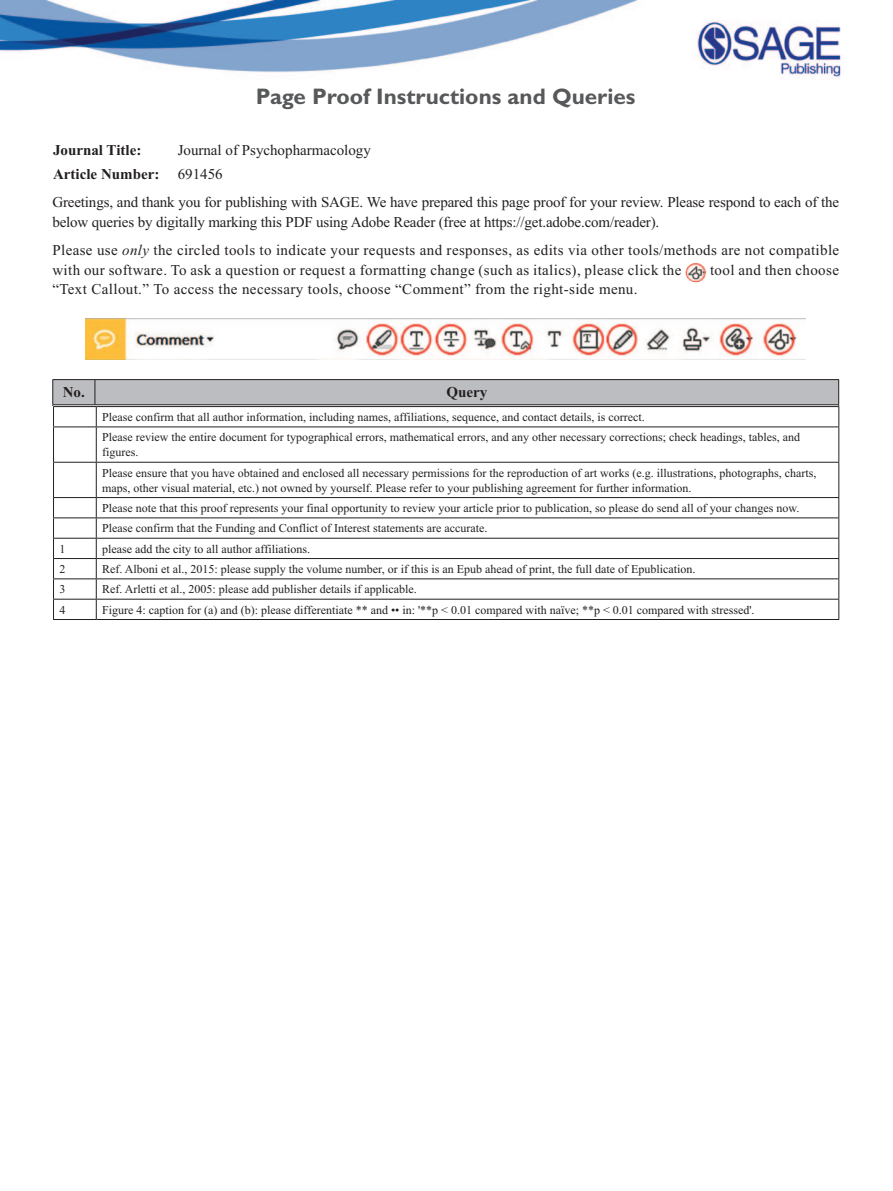
<style>
.page{position:relative;width:893px;height:1191px;background:#fff}
.page>*{position:absolute;margin:0;border:0;box-sizing:border-box;transform-origin:0 0}
.t1{font:700 22.5px "Gill Sans Std";color:#57585a}
.t2{font:15px/19.5px "Times New Roman";letter-spacing:.025em;color:#231f20}
.t3{font:15px/19.5px "Times New Roman";letter-spacing:-.01em;color:#231f20}
.t4{font:15px/24px "Times New Roman";color:#231f20}
.t5{font:700 15px "Times New Roman";color:#231f20}
.t6{font:12px/15px "Times New Roman";color:#231f20}
.s1{font-weight:700}
.s2{font-style:italic}
</style>
<div class="page">
<img style="left:0;top:0;width:841px;height:78px">
<img style="left:685px;top:263px;width:21px;height:19px">
<img style="left:86px;top:318px;width:720px;height:42px">
<svg style="left:52px;top:379px;width:787px;height:47px"></svg>
<hr style="left:53px;top:426px;width:43px;height:1px;background:#231f20">
<hr style="left:53px;top:427px;width:1px;height:35px;background:#231f20">
<hr style="left:96px;top:426px;width:743px;height:1px;background:#231f20">
<hr style="left:96px;top:427px;width:1px;height:35px;background:#231f20">
<hr style="left:838px;top:427px;width:1px;height:35px;background:#231f20">
<hr style="left:53px;top:462px;width:43px;height:1px;background:#231f20">
<hr style="left:53px;top:462px;width:1px;height:35px;background:#231f20">
<hr style="left:96px;top:462px;width:743px;height:1px;background:#231f20">
<hr style="left:96px;top:462px;width:1px;height:35px;background:#231f20">
<hr style="left:838px;top:462px;width:1px;height:35px;background:#231f20">
<hr style="left:53px;top:497px;width:43px;height:1px;background:#231f20">
<hr style="left:96px;top:497px;width:743px;height:1px;background:#231f20">
<hr style="left:53px;top:517px;width:43px;height:1px;background:#231f20">
<hr style="left:96px;top:517px;width:743px;height:1px;background:#231f20">
<hr style="left:53px;top:538px;width:43px;height:1px;background:#231f20">
<hr style="left:96px;top:538px;width:743px;height:1px;background:#231f20">
<hr style="left:53px;top:558px;width:43px;height:1px;background:#231f20">
<hr style="left:96px;top:558px;width:743px;height:1px;background:#231f20">
<hr style="left:53px;top:578px;width:43px;height:1px;background:#231f20">
<hr style="left:96px;top:578px;width:743px;height:1px;background:#231f20">
<hr style="left:53px;top:599px;width:43px;height:1px;background:#231f20">
<svg style="left:53px;top:498px;width:1px;height:121px"></svg>
<hr style="left:96px;top:599px;width:743px;height:1px;background:#231f20">
<svg style="left:96px;top:498px;width:1px;height:121px"></svg>
<svg style="left:838px;top:498px;width:1px;height:121px"></svg>
<hr style="left:53px;top:619px;width:43px;height:1px;background:#231f20">
<hr style="left:96px;top:619px;width:743px;height:1px;background:#231f20">
<h1 class="t1" style="left:256px;top:83px;width:381px">Page Proof Instructions and Queries</h1>
<p class="t4" style="left:53px;top:138px;width:319px;text-indent:125px">Journal of Psychopharmacology<br><span class="s1">Article Number:</span> 691456</p>
<p class="t5" style="left:53px;top:142px;width:90px">Journal Title:</p>
<p class="t3" style="left:52px;top:193px;width:788px">Greetings, and thank you for publishing with SAGE. We have prepared this page proof for your review. Please respond to each of the below queries by digitally marking this PDF using Adobe Reader (free at https://get.adobe.com/reader).</p>
<p class="t2" style="left:52px;top:241px;width:788px">Please use <span class="s2">only</span> the circled tools to indicate your requests and responses, as edits via other tools/methods are not compatible with our software. To ask a question or request a formatting change (such as italics), please click the</p>
<p class="t2" style="left:710px;top:260px;width:130px">tool and then choose</p>
<p class="t2" style="left:52px;top:280px;width:587px">“Text Callout.” To access the necessary tools, choose “Comment” from the right-side menu.</p>
<p class="t5" style="left:63px;top:384px;width:24px">No.</p>
<p class="t5" style="left:446px;top:384px;width:42px">Query</p>
<p class="t6" style="left:102px;top:409px;width:544px">Please confirm that all author information, including names, affiliations, sequence, and contact details, is correct.</p>
<p class="t4" style="left:435px;top:405px;width:67px">No queries</p>
<p class="t6" style="left:102px;top:430px;width:699px">Please review the entire document for typographical errors, mathematical errors, and any other necessary corrections; check headings, tables, and figures.</p>
<p class="t6" style="left:102px;top:465px;width:716px">Please ensure that you have obtained and enclosed all necessary permissions for the reproduction of art works (e.g. illustrations, photographs, charts, maps, other visual material, etc.) not owned by yourself. Please refer to your publishing agreement for further information.</p>
<p class="t6" style="left:102px;top:498px;width:699px;line-height:20.2px">Please note that this proof represents your final opportunity to review your article prior to publication, so please do send all of your changes now.<br>Please confirm that the Funding and Conflict of Interest statements are accurate.</p>
<p class="t6" style="left:60px;top:541px;width:7px">1</p>
<p class="t6" style="left:102px;top:541px;width:209px">please add the city to all author affiliations.</p>
<p class="t6" style="left:60px;top:561px;width:7px">2</p>
<p class="t6" style="left:102px;top:561px;width:595px">Ref. Alboni et al., 2015: please supply the volume number, or if this is an Epub ahead of print, the full date of Epublication.</p>
<p class="t6" style="left:60px;top:581px;width:7px">3</p>
<p class="t6" style="left:102px;top:581px;width:316px">Ref. Arletti et al., 2005: please add publisher details if applicable.</p>
<p class="t6" style="left:60px;top:602px;width:7px">4</p>
<p class="t6" style="left:102px;top:602px;width:654px">Figure 4: caption for (a) and (b): please differentiate ** and •• in: '**p &lt; 0.01 compared with naïve; **p &lt; 0.01 compared with stressed'.</p>
</div>
